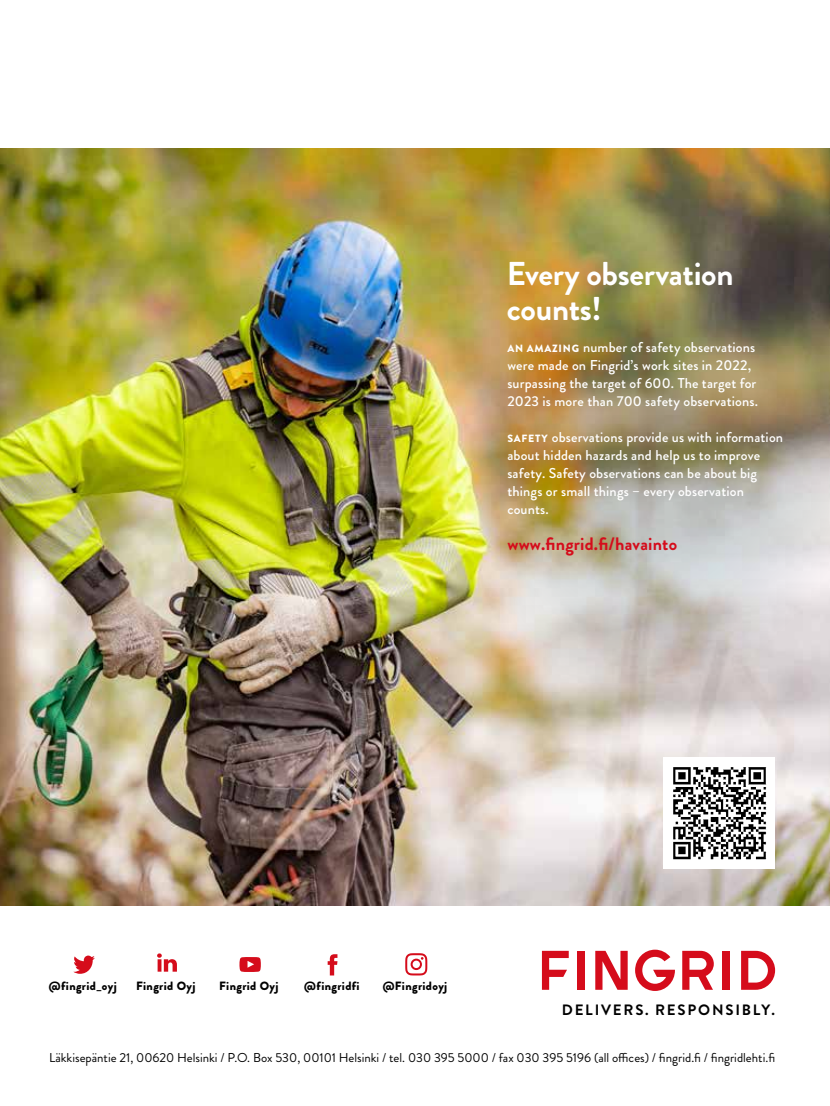
<style>
.page{position:relative;width:830px;height:1106px;background:#fff}
.page>*{position:absolute;margin:0;border:0;box-sizing:border-box;transform-origin:0 0}
.t1{font:700 33px/34.5px "Brandon Grotesque";letter-spacing:-.01em;color:#fff}
.t2{font:700 18px "Brandon Grotesque";letter-spacing:.01em;color:#d50c1b}
.t3{font:700 15px "Brandon Grotesque";letter-spacing:.12em;color:#000}
.t4{font:500 14.25px/18px "Brandon Grotesque";letter-spacing:.01em;color:#fff}
.t5{font:12.9px "Brandon Grotesque";color:#000}
.t6{font:900 12px "Brandon Grotesque";letter-spacing:.03em;color:#000}
.s1{font-weight:900;font-size:10.5px}
</style>
<div class="page">
<img style="left:0;top:149px;width:829px;height:756px">
<img style="left:463px;top:252px;width:366px;height:436px">
<img style="left:663px;top:757px;width:111px;height:111px">
<svg style="left:157px;top:953px;width:20px;height:18px"></svg>
<svg style="left:405px;top:953px;width:22px;height:22px"></svg>
<svg style="left:73px;top:955px;width:22px;height:18px"></svg>
<svg style="left:327px;top:954px;width:10px;height:21px"></svg>
<svg style="left:239px;top:957px;width:22px;height:15px"></svg>
<div style="left:576px;top:950px;width:8px;height:39px;background:#d50c1b"></div>
<svg style="left:595px;top:950px;width:32px;height:39px"></svg>
<svg style="left:541px;top:950px;width:27px;height:39px"></svg>
<div style="left:722px;top:950px;width:7px;height:39px;background:#d50c1b"></div>
<svg style="left:741px;top:950px;width:33px;height:39px"></svg>
<svg style="left:682px;top:950px;width:31px;height:39px"></svg>
<svg style="left:635px;top:949px;width:39px;height:42px"></svg>
<h1 class="t1" style="left:506px;top:257px;width:228px">Every observation counts!</h1>
<p class="t4" style="left:507px;top:338px;width:252px"><span class="s1">AN AMAZING</span> number of safety observations were made on Fingrid’s work sites in 2022, surpassing the target of 600. The target for 2023 is more than 700 safety observations.</p>
<p class="t4" style="left:507px;top:428px;width:277px"><span class="s1">SAFETY</span> observations provide us with information about hidden hazards and help us to improve safety. Safety observations can be about big things or small things – every observation counts.</p>
<p class="t2" style="left:507px;top:531px;width:171px">www.fingrid.fi/havainto</p>
<p class="t6" style="left:49px;top:977px;width:69px">@fingrid_oyj</p>
<p class="t6" style="left:136px;top:977px;width:61px">Fingrid Oyj</p>
<p class="t6" style="left:219px;top:977px;width:61px">Fingrid Oyj</p>
<p class="t6" style="left:304px;top:977px;width:57px">@fingridfi</p>
<p class="t6" style="left:382px;top:977px;width:66px">@Fingridoyj</p>
<p class="t3" style="left:561px;top:998px;width:215px">DELIVERS. RESPONSIBLY.</p>
<p class="t5" style="left:49px;top:1048px;width:727px">Läkkisepäntie 21, 00620 Helsinki / P.O. Box 530, 00101 Helsinki / tel. 030 395 5000 / fax 030 395 5196 (all offices) / fingrid.fi / fingridlehti.fi</p>
</div>
